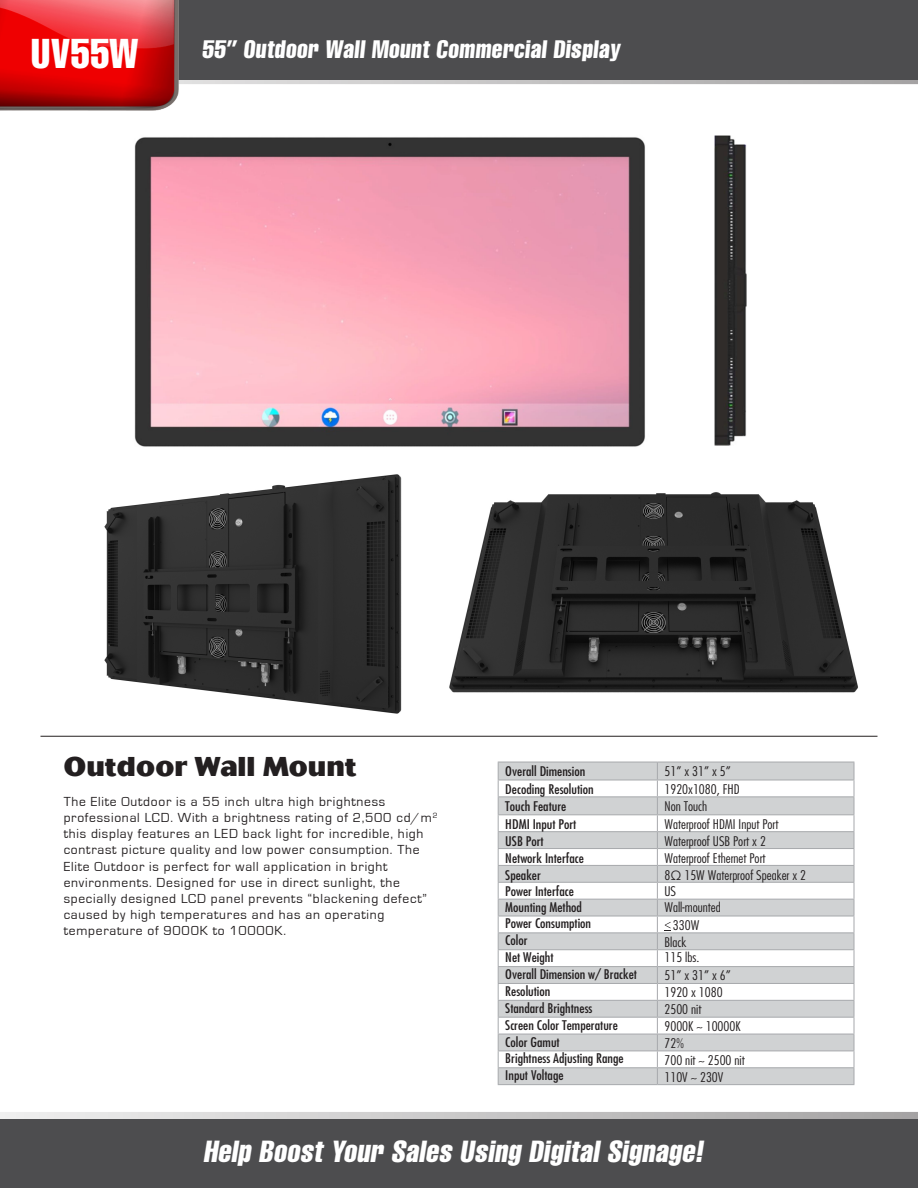
<style>
.page{position:relative;width:918px;height:1188px;background:#fff}
.page>*{position:absolute;margin:0;border:0;box-sizing:border-box;transform-origin:0 0}
.t1{font:extra-condensed 40.95px "Helvetica";letter-spacing:.02em;color:#fff}
.t2{font:italic extra-condensed 30px "Helvetica";color:#fff}
.t3{font:800 27px "Cosmos";color:#231f20}
.t4{font:extra-condensed 24.9px "Helvetica";color:#fff}
.t5{font:13.5px/16.2px "Eurostile";letter-spacing:.055em;color:#231f20}
.t6{font:condensed 13.05px/16.8px "Futura";color:#231f20;scale:1.1 1}
.t7{font:300 condensed 13.05px/17.7px "Futura";color:#231f20;scale:1.1 1}
.s1{font-family:"Futura BT";font-stretch:normal}
</style>
<div class="page">
<svg style="left:0;top:1112px;width:918px;height:7px"></svg>
<svg style="left:187px;top:79px;width:731px;height:5px"></svg>
<div style="left:0;top:0;width:918px;height:79px;background:#4d4d4f"></div>
<hr style="left:40px;top:736px;width:838px;height:1px;background:#231f20">
<div style="left:0;top:1119px;width:918px;height:69px;background:#4d4d4f"></div>
<img style="left:0;top:0;width:187px;height:111px">
<svg style="left:499px;top:763px;width:355px;height:321px;fill:#d0d2d3"></svg>
<hr style="left:498px;top:762px;width:159px;height:1px;background:#a7a9ac">
<hr style="left:657px;top:762px;width:197px;height:1px;background:#a7a9ac">
<hr style="left:498px;top:780px;width:159px;height:1px;background:#a7a9ac">
<hr style="left:657px;top:780px;width:197px;height:1px;background:#a7a9ac">
<hr style="left:498px;top:796px;width:159px;height:1px;background:#a7a9ac">
<hr style="left:657px;top:796px;width:197px;height:1px;background:#a7a9ac">
<hr style="left:498px;top:814px;width:159px;height:1px;background:#a7a9ac">
<hr style="left:657px;top:814px;width:197px;height:1px;background:#a7a9ac">
<hr style="left:498px;top:831px;width:159px;height:1px;background:#a7a9ac">
<hr style="left:657px;top:831px;width:197px;height:1px;background:#a7a9ac">
<hr style="left:498px;top:848px;width:159px;height:1px;background:#a7a9ac">
<hr style="left:657px;top:848px;width:197px;height:1px;background:#a7a9ac">
<hr style="left:498px;top:865px;width:159px;height:1px;background:#a7a9ac">
<hr style="left:657px;top:865px;width:197px;height:1px;background:#a7a9ac">
<hr style="left:498px;top:882px;width:159px;height:1px;background:#a7a9ac">
<hr style="left:657px;top:882px;width:197px;height:1px;background:#a7a9ac">
<hr style="left:498px;top:899px;width:159px;height:1px;background:#a7a9ac">
<hr style="left:657px;top:899px;width:197px;height:1px;background:#a7a9ac">
<hr style="left:498px;top:916px;width:159px;height:1px;background:#a7a9ac">
<hr style="left:657px;top:916px;width:197px;height:1px;background:#a7a9ac">
<hr style="left:498px;top:932px;width:159px;height:1px;background:#a7a9ac">
<hr style="left:657px;top:932px;width:197px;height:1px;background:#a7a9ac">
<hr style="left:498px;top:949px;width:159px;height:1px;background:#a7a9ac">
<hr style="left:657px;top:949px;width:197px;height:1px;background:#a7a9ac">
<hr style="left:498px;top:966px;width:159px;height:1px;background:#a7a9ac">
<hr style="left:657px;top:966px;width:197px;height:1px;background:#a7a9ac">
<hr style="left:498px;top:983px;width:159px;height:1px;background:#a7a9ac">
<hr style="left:657px;top:983px;width:197px;height:1px;background:#a7a9ac">
<hr style="left:498px;top:1000px;width:159px;height:1px;background:#a7a9ac">
<hr style="left:657px;top:1000px;width:197px;height:1px;background:#a7a9ac">
<hr style="left:498px;top:1017px;width:159px;height:1px;background:#a7a9ac">
<hr style="left:657px;top:1017px;width:197px;height:1px;background:#a7a9ac">
<hr style="left:498px;top:1034px;width:159px;height:1px;background:#a7a9ac">
<hr style="left:657px;top:1034px;width:197px;height:1px;background:#a7a9ac">
<hr style="left:498px;top:1050px;width:159px;height:1px;background:#a7a9ac">
<hr style="left:657px;top:1050px;width:197px;height:1px;background:#a7a9ac">
<hr style="left:498px;top:1067px;width:159px;height:1px;background:#a7a9ac">
<svg style="left:498px;top:762px;width:1px;height:322px"></svg>
<hr style="left:657px;top:1067px;width:197px;height:1px;background:#a7a9ac">
<svg style="left:657px;top:762px;width:1px;height:322px"></svg>
<svg style="left:854px;top:762px;width:1px;height:322px"></svg>
<hr style="left:498px;top:1084px;width:159px;height:1px;background:#a7a9ac">
<hr style="left:657px;top:1084px;width:197px;height:1px;background:#a7a9ac">
<svg style="left:665px;top:922px;width:6px;height:9px"></svg>
<img style="left:134px;top:137px;width:511px;height:310px">
<img style="left:714px;top:135px;width:33px;height:310px">
<img style="left:104px;top:474px;width:298px;height:240px">
<img style="left:449px;top:492px;width:409px;height:201px">
<h1 class="t1" style="left:31px;top:27px;width:109px">UV55W</h1>
<h3 class="t4" style="left:202px;top:33px;width:423px">55” Outdoor Wall Mount Commercial Display</h3>
<h3 class="t3" style="left:64px;top:750px;width:294px">Outdoor Wall Mount</h3>
<p class="t6" style="left:505px;top:763px;width:74px">Overall Dimension</p>
<p class="t7" style="left:665px;top:762px;width:62px">51” x 31” x 5”</p>
<p class="t6" style="left:505px;top:781px;width:82px">Decoding Resolution</p>
<p class="t7" style="left:665px;top:780px;width:70px">1920x1080, FHD</p>
<p class="t6" style="left:505px;top:798px;width:57px">Touch Feature</p>
<p class="t7" style="left:665px;top:797px;width:40px">Non Touch</p>
<p class="t6" style="left:505px;top:816px;width:66px">HDMI Input Port</p>
<p class="t7" style="left:665px;top:815px;width:105px">Waterproof HDMI Input Port</p>
<p class="t5" style="left:64px;top:794px;width:375px">The Elite Outdoor is a 55 inch ultra high brightness professional LCD. With a brightness rating of 2,500 cd/m<sup>2 </sup>this display features an LED back light for incredible, high contrast picture quality and low power consumption. The Elite Outdoor is perfect for wall application in bright environments. Designed for use in direct sunlight, the specially designed LCD panel prevents “blackening defect” caused by high temperatures and has an operating temperature of 9000K to 10000K.</p>
<p class="t6" style="left:505px;top:832px;width:36px">USB Port</p>
<p class="t7" style="left:665px;top:832px;width:94px">Waterproof USB Port x 2</p>
<p class="t6" style="left:505px;top:849px;width:73px">Network Interface</p>
<p class="t7" style="left:665px;top:849px;width:93px">Waterproof Ethernet Port</p>
<p class="t6" style="left:505px;top:866px;width:34px">Speaker</p>
<p class="t7" style="left:665px;top:866px;width:130px">8<span class="s1">Ω</span> 15W Waterproof Speaker x 2</p>
<p class="t6" style="left:505px;top:882px;width:64px">Power Interface</p>
<p class="t7" style="left:665px;top:882px;width:12px">US</p>
<p class="t6" style="left:505px;top:915px;width:80px">Power Consumption<br>Color</p>
<p class="t6" style="left:505px;top:899px;width:71px">Mounting Method</p>
<p class="t7" style="left:673px;top:898px;width:45px;text-indent:-8px">Wall-mounted<br>330W</p>
<p class="t7" style="left:665px;top:933px;width:21px">Black</p>
<p class="t6" style="left:505px;top:949px;width:45px">Net Weight</p>
<p class="t7" style="left:665px;top:948px;width:33px">115 lbs.</p>
<p class="t6" style="left:505px;top:966px;width:121px">Overall Dimension w/ Bracket</p>
<p class="t7" style="left:665px;top:966px;width:62px">51” x 31” x 6”</p>
<p class="t6" style="left:505px;top:982px;width:42px">Resolution</p>
<p class="t7" style="left:665px;top:983px;width:54px">1920 x 1080</p>
<p class="t6" style="left:505px;top:999px;width:109px">Standard Brightness<br>Screen Color Temperature<br>Color Gamut<br>Brightness Adjusting Range</p>
<p class="t7" style="left:665px;top:1000px;width:35px">2500 nit</p>
<p class="t7" style="left:665px;top:1017px;width:71px">9000K ~ 10000K</p>
<p class="t7" style="left:665px;top:1034px;width:19px">72%</p>
<p class="t7" style="left:665px;top:1051px;width:74px">700 nit ~ 2500 nit</p>
<p class="t6" style="left:505px;top:1067px;width:55px">Input Voltage</p>
<p class="t7" style="left:665px;top:1068px;width:55px">110V ~ 230V</p>
<h2 class="t2" style="left:203px;top:1132px;width:507px">Help Boost Your Sales Using Digital Signage!</h2>
</div>
